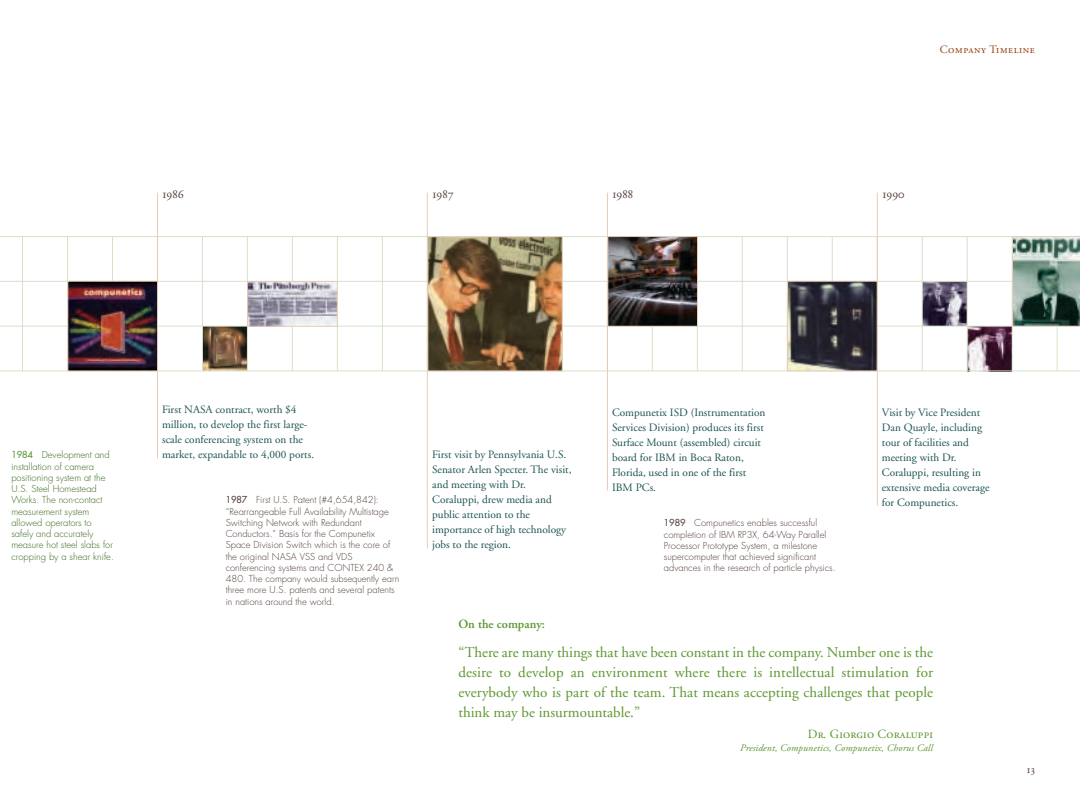
<style>
.page{position:relative;width:1080px;height:810px;background:#fff}
.page>*{position:absolute;margin:0;border:0;box-sizing:border-box;transform-origin:0 0}
.t1{font:15px/20px "Adobe Garamond";color:#5c9731;text-align:justify}
.t2{font:12.5px "Adobe Garamond Regular SC";letter-spacing:.015em;color:#5c9731}
.t3{font:12.5px "Adobe Garamond Regular SC";color:#544039}
.t4{font:600 12.5px "Adobe Garamond";color:#5c9731}
.t5{font:11.25px/15px "Adobe Garamond";color:#1b5351}
.t6{font:11.25px "Adobe Garamond Regular SC";letter-spacing:.05em;color:#96400e}
.t7{font:11.25px "Adobe Garamond Regular SC";color:#544039}
.t8{font:italic 10px "Adobe Garamond Pro";letter-spacing:.015em;color:#5c9731}
.t9{font:300 9.38px/11.2px "Futura";color:#544039}
.t10{font:300 9.38px/11.2px "Futura";color:#38691c}
.s1{font-weight:400;color:#5c9731}
.s2{font-weight:400}
</style>
<div class="page">
<img style="left:923px;top:282px;width:44px;height:44px">
<img style="left:203px;top:327px;width:44px;height:44px">
<img style="left:968px;top:327px;width:44px;height:44px">
<hr style="left:22px;top:236px;width:1px;height:135px;background:#d6e3cb">
<hr style="left:67px;top:236px;width:1px;height:135px;background:#d6e3cb">
<hr style="left:112px;top:236px;width:1px;height:135px;background:#d6e3cb">
<hr style="left:202px;top:236px;width:1px;height:135px;background:#d6e3cb">
<hr style="left:247px;top:236px;width:1px;height:135px;background:#d6e3cb">
<hr style="left:292px;top:236px;width:1px;height:135px;background:#d6e3cb">
<hr style="left:337px;top:236px;width:1px;height:135px;background:#d6e3cb">
<hr style="left:382px;top:236px;width:1px;height:135px;background:#d6e3cb">
<hr style="left:652px;top:236px;width:1px;height:135px;background:#d6e3cb">
<hr style="left:697px;top:236px;width:1px;height:135px;background:#d6e3cb">
<hr style="left:742px;top:236px;width:1px;height:135px;background:#d6e3cb">
<hr style="left:787px;top:236px;width:1px;height:135px;background:#d6e3cb">
<hr style="left:832px;top:236px;width:1px;height:135px;background:#d6e3cb">
<hr style="left:922px;top:236px;width:1px;height:135px;background:#d6e3cb">
<hr style="left:967px;top:236px;width:1px;height:135px;background:#d6e3cb">
<hr style="left:1012px;top:236px;width:1px;height:135px;background:#d6e3cb">
<hr style="left:1057px;top:236px;width:1px;height:135px;background:#d6e3cb">
<hr style="left:0;top:236px;width:1080px;height:1px;background:#d6e3cb">
<hr style="left:0;top:281px;width:1080px;height:1px;background:#d6e3cb">
<hr style="left:0;top:326px;width:1080px;height:1px;background:#d6e3cb">
<hr style="left:0;top:371px;width:1080px;height:1px;background:#d6e3cb">
<hr style="left:157px;top:193px;width:1px;height:265px;background:#e7ccb8">
<hr style="left:427px;top:193px;width:1px;height:356px;background:#e7ccb8">
<hr style="left:607px;top:193px;width:1px;height:298px;background:#e7ccb8">
<hr style="left:877px;top:193px;width:1px;height:313px;background:#e7ccb8">
<img style="left:70px;top:283px;width:86px;height:86px">
<div style="left:68px;top:281px;width:90px;height:90px;border:1px solid #e7ccb8"></div>
<img style="left:789px;top:283px;width:87px;height:86px">
<div style="left:787px;top:281px;width:91px;height:90px;border:1px solid #e7ccb8"></div>
<svg style="left:1012px;top:236px;width:68px;height:91px;background:#6f887d"></svg>
<img style="left:430px;top:238px;width:131px;height:131px">
<div style="left:428px;top:236px;width:135px;height:135px;border:1px solid #e7ccb8"></div>
<img style="left:249px;top:283px;width:87px;height:42px">
<div style="left:247px;top:281px;width:91px;height:46px;border:1px solid #e7ccb8"></div>
<img style="left:610px;top:238px;width:86px;height:87px">
<div style="left:608px;top:236px;width:90px;height:91px;border:1px solid #e7ccb8"></div>
<p class="t3" style="left:163px;top:189px;width:23px">1986</p>
<p class="t3" style="left:432px;top:189px;width:23px">1987</p>
<p class="t3" style="left:612px;top:189px;width:22px">1988</p>
<p class="t6" style="left:940px;top:45px;width:97px">Company Timeline</p>
<p class="t3" style="left:882px;top:189px;width:24px">1990</p>
<p class="t10" style="left:11px;top:450px;width:104px"><span class="s1">1984</span> Development and installation of camera positioning system at the<br>U.S. Steel Homestead<br>Works. The non-contact measurement system allowed operators to safely and accurately measure hot steel slabs for cropping by a shear knife.</p>
<p class="t5" style="left:162px;top:403px;width:154px">First NASA contract, worth $4 million, to develop the first large&shy;scale conferencing system on the market, expandable to 4,000 ports.</p>
<p class="t9" style="left:226px;top:495px;width:175px"><span class="s2">1987</span> First U.S. Patent (#4,654,842): “Rearrangeable Full Availability Multistage Switching Network with Redundant Conductors.” Basis for the Compunetix Space Division Switch which is the core of the original NASA VSS and VDS conferencing systems and CONTEX 240 &amp; 480. The company would subsequently earn three more U.S. patents and several patents in nations around the world.</p>
<p class="t5" style="left:432px;top:448px;width:141px">First visit by Pennsylvania U.S.<br>Senator Arlen Specter. The visit, and meeting with Dr.<br>Coraluppi, drew media and public attention to the importance of high technology jobs to the region.</p>
<p class="t5" style="left:612px;top:405px;width:155px">Compunetix ISD (Instrumentation<br>Services Division) produces its first<br>Surface Mount (assembled) circuit board for IBM in Boca Raton,<br>Florida, used in one of the first<br>IBM PCs.</p>
<p class="t9" style="left:664px;top:518px;width:173px"><span class="s2">1989</span> Compunetics enables successful completion of IBM RP3X, 64-Way Parallel Processor Prototype System, a milestone supercomputer that achieved significant advances in the research of particle physics.</p>
<p class="t5" style="left:882px;top:405px;width:109px">Visit by Vice President<br>Dan Quayle, including tour of facilities and meeting with Dr.<br>Coraluppi, resulting in extensive media coverage for Compunetics.</p>
<p class="t4" style="left:458px;top:619px;width:88px">On the company:</p>
<p class="t1" style="left:458px;top:643px;width:476px">“There are many things that have been constant in the company. Number one is the desire to develop an environment where there is intellectual stimulation for everybody who is part of the team. That means accepting challenges that people think may be insurmountable.”</p>
<p class="t2" style="left:808px;top:729px;width:127px">Dr. Giorgio Coraluppi</p>
<p class="t8" style="left:740px;top:744px;width:194px">President, Compunetics, Compunetix, Chorus Call</p>
<p class="t7" style="left:1027px;top:765px;width:10px">13</p>
</div>
